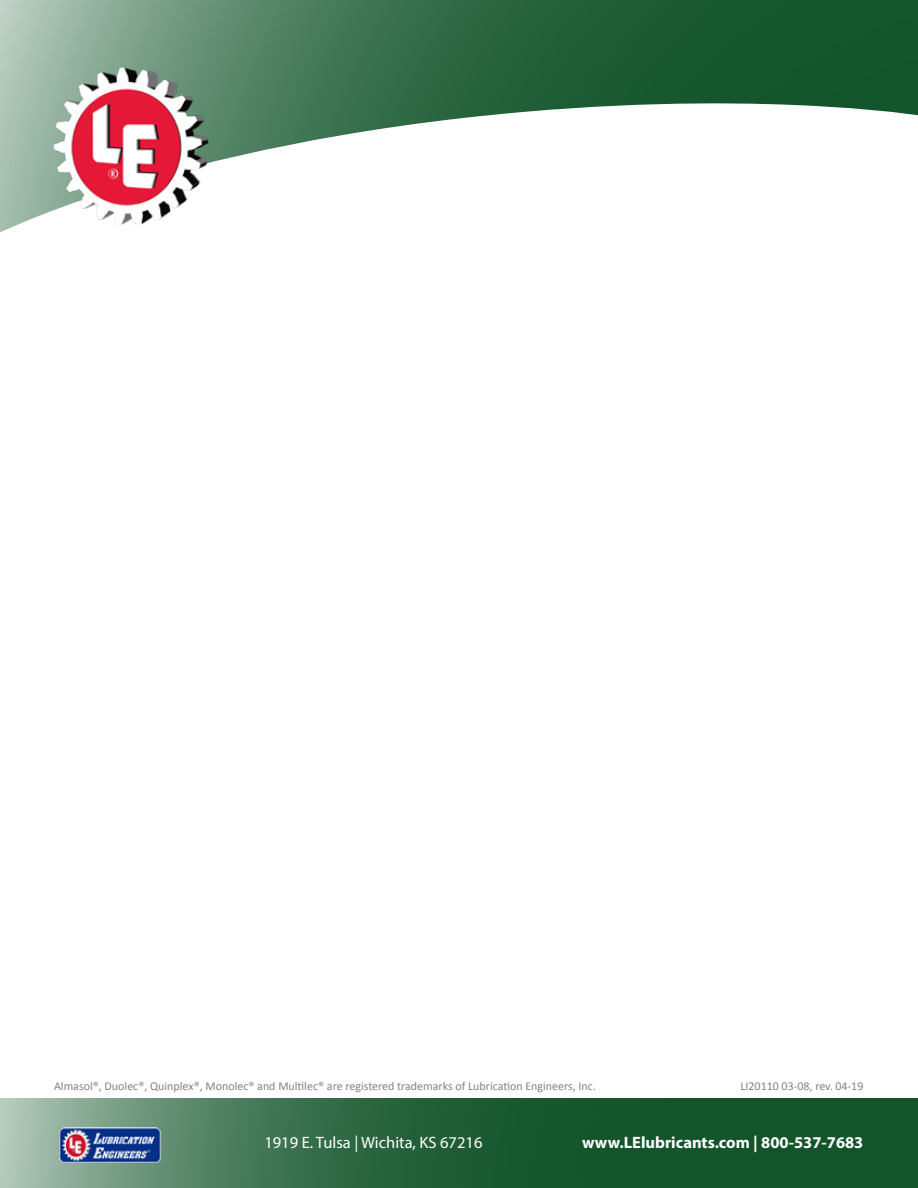
<style>
.page{position:relative;width:918px;height:1188px;background:#fff}
.page>*{position:absolute;margin:0;border:0;box-sizing:border-box;transform-origin:0 0}
.t1{font:700 16.5px "Myriad Pro";color:#fff}
.t2{font:16.5px "Myriad Pro";color:#fff}
.t3{font:12px "Calibri";color:#808285}
</style>
<div class="page">
<svg style="left:0;top:0;width:918px;height:233px"></svg>
<svg style="left:0;top:1098px;width:918px;height:90px;background:#326a47"></svg>
<img style="left:41px;top:56px;width:180px;height:177px">
<img style="left:55px;top:1128px;width:110px;height:35px">
<p class="t3" style="left:54px;top:1079px;width:544px">Almasol®, Duolec®, Quinplex®, Monolec® and Multilec® are registered trademarks of Lubrication Engineers, Inc.</p>
<p class="t3" style="left:740px;top:1079px;width:125px">LI20110 03-08, rev. 04-19</p>
<h1 class="t2" style="left:264px;top:1132px;width:220px">1919 E. Tulsa | Wichita, KS 67216</h1>
<h1 class="t1" style="left:582px;top:1131px;width:283px">www.LElubricants.com | 800-537-7683</h1>
</div>
